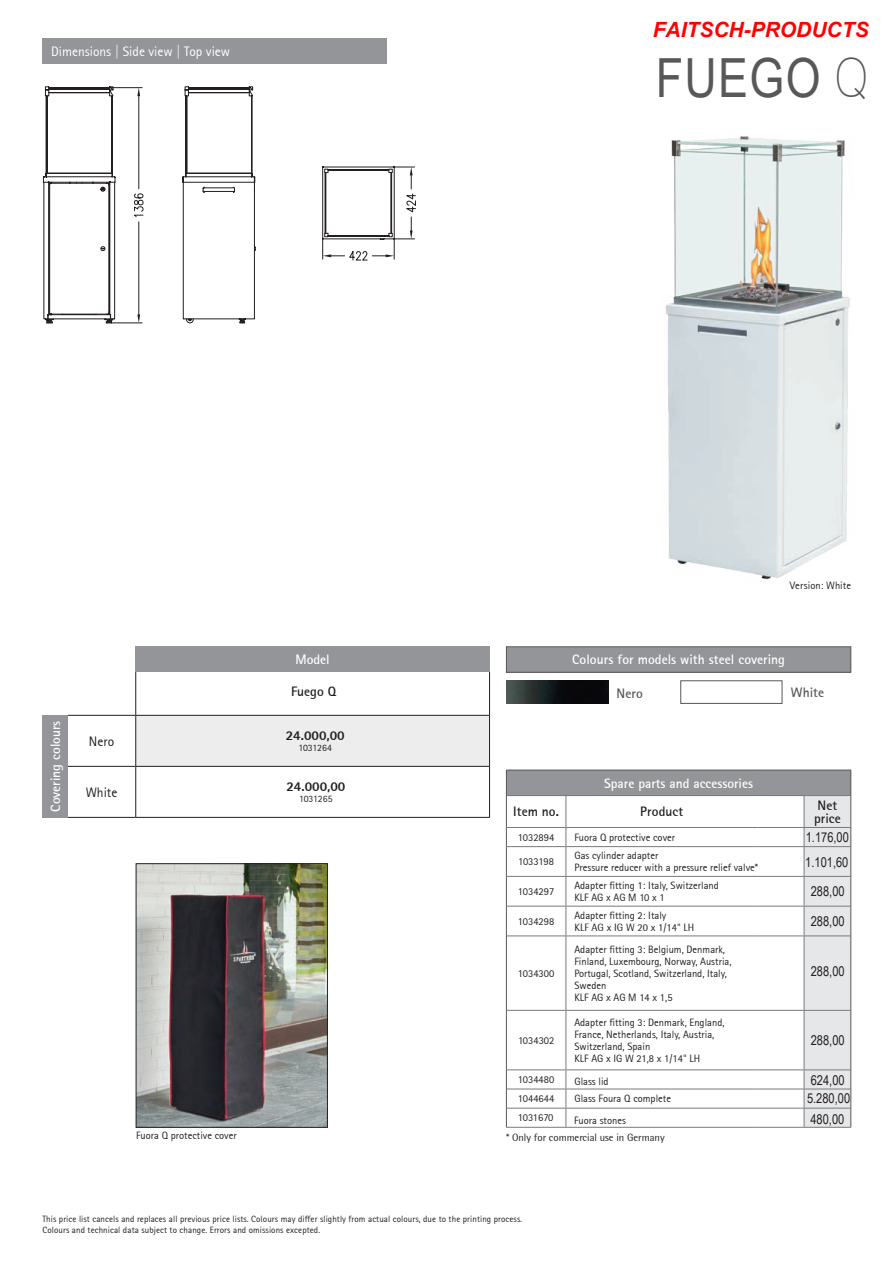
<style>
.page{position:relative;width:893px;height:1263px;background:#fff}
.page>*{position:absolute;margin:0;border:0;box-sizing:border-box;transform-origin:0 0}
.t1{font:54px "Arial";letter-spacing:.03em;color:#57585a;scale:.83 1}
.t2{font:italic 21px "Arial Bold";color:#f00}
.t3{font:700 13.5px "Rotis Sans Serif";color:#fff}
.t4{font:13.5px "Arial Narrow";color:#231f20}
.t5{font:700 13.5px/13.5px "Rotis Sans Serif";letter-spacing:.005em;color:#231f20}
.t6{font:13.5px "Rotis Sans Serif";color:#fff}
.t7{font:800 13.5px "Rotis Sans Serif";color:#231f20}
.t8{font:700 13.5px "Rotis Sans Serif";letter-spacing:.005em;color:#57585a}
.t9{font:13.5px "Rotis Sans Serif";color:#231f20}
.t10{font:10.5px/12px "Rotis Sans Serif";color:#231f20}
.t11{font:10.5px "Rotis Semi Sans";color:#231f20}
.t12{font:10.5px "Rotis Sans Serif";letter-spacing:-.02em;color:#231f20}
.t13{font:9.75px "Rotis Sans Serif";color:#231f20}
.t14{font:9px/10.5px "Rotis Sans Serif";letter-spacing:.01em;color:#231f20}
.s1{font-family:"Swiss 721 BT";font-weight:100}
.s2{font-family:"Helvetica Neue";font-weight:300;font-stretch:condensed}
</style>
<div class="page">
<img style="left:506px;top:680px;width:102px;height:24px">
<div style="left:680px;top:680px;width:102px;height:24px;border:1px solid #57585a"></div>
<img style="left:138px;top:865px;width:188px;height:260px">
<div style="left:136px;top:863px;width:192px;height:264px;border:1px solid #231f20"></div>
<div style="left:506px;top:647px;width:345px;height:25px;background:#939598"></div>
<div style="left:506px;top:646px;width:345px;height:27px;border:1px solid #57585a"></div>
<div style="left:506px;top:770px;width:345px;height:25px;background:#939598"></div>
<hr style="left:507px;top:795px;width:59px;height:1px;background:#787a7d">
<hr style="left:566px;top:795px;width:191px;height:1px;background:#787a7d">
<hr style="left:566px;top:796px;width:1px;height:31px;background:#787a7d">
<hr style="left:757px;top:795px;width:47px;height:1px;background:#787a7d">
<hr style="left:507px;top:827px;width:59px;height:1px;background:#787a7d">
<hr style="left:566px;top:827px;width:191px;height:1px;background:#787a7d">
<hr style="left:757px;top:827px;width:47px;height:1px;background:#787a7d">
<hr style="left:507px;top:846px;width:59px;height:1px;background:#787a7d">
<hr style="left:566px;top:846px;width:191px;height:1px;background:#787a7d">
<hr style="left:757px;top:846px;width:47px;height:1px;background:#787a7d">
<hr style="left:507px;top:876px;width:59px;height:1px;background:#787a7d">
<hr style="left:566px;top:876px;width:191px;height:1px;background:#787a7d">
<hr style="left:757px;top:876px;width:47px;height:1px;background:#787a7d">
<hr style="left:507px;top:906px;width:59px;height:1px;background:#787a7d">
<hr style="left:566px;top:906px;width:191px;height:1px;background:#787a7d">
<svg style="left:566px;top:828px;width:1px;height:107px"></svg>
<hr style="left:757px;top:906px;width:47px;height:1px;background:#787a7d">
<hr style="left:507px;top:935px;width:59px;height:1px;background:#787a7d">
<hr style="left:566px;top:935px;width:191px;height:1px;background:#787a7d">
<hr style="left:566px;top:936px;width:1px;height:74px;background:#787a7d">
<hr style="left:757px;top:935px;width:47px;height:1px;background:#787a7d">
<hr style="left:507px;top:1010px;width:59px;height:1px;background:#787a7d">
<hr style="left:566px;top:1010px;width:191px;height:1px;background:#787a7d">
<hr style="left:566px;top:1011px;width:1px;height:58px;background:#787a7d">
<hr style="left:757px;top:1010px;width:47px;height:1px;background:#787a7d">
<hr style="left:507px;top:1069px;width:59px;height:1px;background:#787a7d">
<hr style="left:566px;top:1069px;width:191px;height:1px;background:#787a7d">
<hr style="left:757px;top:1069px;width:47px;height:1px;background:#787a7d">
<hr style="left:507px;top:1089px;width:59px;height:1px;background:#787a7d">
<hr style="left:566px;top:1089px;width:191px;height:1px;background:#787a7d">
<hr style="left:757px;top:1089px;width:47px;height:1px;background:#787a7d">
<hr style="left:507px;top:1108px;width:59px;height:1px;background:#787a7d">
<hr style="left:566px;top:1108px;width:191px;height:1px;background:#787a7d">
<svg style="left:566px;top:1070px;width:1px;height:57px"></svg>
<hr style="left:757px;top:1108px;width:47px;height:1px;background:#787a7d">
<hr style="left:506px;top:1127px;width:60px;height:1px;background:#787a7d">
<hr style="left:566px;top:1127px;width:191px;height:1px;background:#787a7d">
<hr style="left:757px;top:1127px;width:47px;height:1px;background:#787a7d">
<hr style="left:804px;top:1127px;width:47px;height:1px;background:#787a7d">
<hr style="left:506px;top:770px;width:60px;height:1px;background:#57585a">
<svg style="left:506px;top:770px;width:1px;height:25px"></svg>
<hr style="left:566px;top:770px;width:191px;height:1px;background:#57585a">
<hr style="left:757px;top:770px;width:47px;height:1px;background:#57585a">
<hr style="left:506px;top:795px;width:1px;height:32px;background:#57585a">
<svg style="left:506px;top:827px;width:1px;height:49px"></svg>
<hr style="left:506px;top:876px;width:1px;height:30px;background:#57585a">
<hr style="left:506px;top:906px;width:1px;height:30px;background:#57585a">
<hr style="left:506px;top:936px;width:1px;height:74px;background:#57585a">
<hr style="left:506px;top:1010px;width:1px;height:60px;background:#57585a">
<svg style="left:506px;top:1070px;width:1px;height:57px"></svg>
<svg style="left:804px;top:770px;width:47px;height:357px;background:#d9dadd"></svg>
<div style="left:136px;top:715px;width:354px;height:51px;background:#ededee"></div>
<hr style="left:136px;top:715px;width:354px;height:1px;background:#231f20">
<hr style="left:136px;top:766px;width:354px;height:1px;background:#231f20">
<hr style="left:136px;top:817px;width:354px;height:1px;background:#231f20">
<hr style="left:68px;top:715px;width:68px;height:1px;background:#231f20">
<hr style="left:135px;top:716px;width:1px;height:50px;background:#231f20">
<hr style="left:489px;top:716px;width:1px;height:50px;background:#231f20">
<hr style="left:68px;top:766px;width:68px;height:1px;background:#231f20">
<hr style="left:135px;top:767px;width:1px;height:50px;background:#231f20">
<hr style="left:489px;top:767px;width:1px;height:50px;background:#231f20">
<hr style="left:68px;top:817px;width:68px;height:1px;background:#231f20">
<hr style="left:135px;top:671px;width:1px;height:44px;background:#231f20">
<hr style="left:489px;top:671px;width:1px;height:44px;background:#231f20">
<div style="left:135px;top:646px;width:355px;height:26px;background:#939598"></div>
<div style="left:43px;top:715px;width:25px;height:102px;background:#939598"></div>
<img style="left:666px;top:136px;width:184px;height:444px">
<svg style="left:42px;top:86px;width:374px;height:238px"></svg>
<div style="left:43px;top:38px;width:344px;height:26px;background:#939598"></div>
<p class="t6" style="left:51px;top:43px;width:181px">Dimensions | Side view | Top view</p>
<h2 class="t2" style="left:653px;top:18px;width:217px">FAITSCH-PRODUCTS</h2>
<h1 class="t1" style="left:656px;top:49px;width:257px">FUEGO <span class="s1">Q</span></h1>
<p class="t3" style="left:47px;top:812px;width:92px;rotate:-90deg">Covering colours</p>
<p class="t3" style="left:296px;top:651px;width:36px">Model</p>
<p class="t5" style="left:291px;top:684px;width:47px">Fuego Q</p>
<p class="t9" style="left:89px;top:733px;width:27px">Nero</p>
<p class="t7" style="left:286px;top:727px;width:61px">24.000,00</p>
<p class="t13" style="left:298px;top:742px;width:35px">1031264</p>
<p class="t9" style="left:86px;top:784px;width:33px">White</p>
<p class="t7" style="left:286px;top:778px;width:61px">24.000,00</p>
<p class="t13" style="left:299px;top:793px;width:35px">1031265</p>
<p class="t10" style="left:136px;top:1129px;width:102px">Fuora Q protective cover</p>
<p class="t10" style="left:790px;top:580px;width:63px">Version: White</p>
<p class="t3" style="left:572px;top:651px;width:214px">Colours for models with steel covering</p>
<p class="t8" style="left:617px;top:685px;width:28px">Nero</p>
<p class="t8" style="left:791px;top:684px;width:35px">White</p>
<p class="t3" style="left:604px;top:774px;width:150px">Spare parts and accessories</p>
<p class="t5" style="left:513px;top:805px;width:47px">Item no.</p>
<p class="t5" style="left:640px;top:805px;width:45px">Product</p>
<p class="t5" style="left:814px;top:798px;width:28px">Net price</p>
<p class="t10" style="left:518px;top:831px;width:38px">1032894</p>
<p class="t10" style="left:574px;top:831px;width:102px">Fuora Q protective cover</p>
<p class="t4" style="left:806px;top:829px;width:45px">1.176,00</p>
<p class="t10" style="left:574px;top:849px;width:85px">Gas cylinder adapter</p>
<p class="t10" style="left:518px;top:855px;width:37px">1033198</p>
<p class="t4" style="left:805px;top:855px;width:45px">1.101,60</p>
<p class="t10" style="left:574px;top:859px;width:185px;line-height:17.7px">Pressure reducer with a pressure relief valve*<br>Adapter fitting 1: Italy, Switzerland</p>
<p class="t10" style="left:518px;top:885px;width:38px">1034297</p>
<p class="t4" style="left:811px;top:883px;width:35px">288,00</p>
<p class="t10" style="left:574px;top:888px;width:93px;line-height:17.7px">KLF AG x AG M 10 x 1<br>Adapter fitting 2: Italy</p>
<p class="t10" style="left:518px;top:915px;width:38px">1034298</p>
<p class="t4" style="left:811px;top:913px;width:35px">288,00</p>
<p class="t11" style="left:574px;top:921px;width:121px">KLF AG x IG W 20 x 1/14<span class="s2">"</span> LH</p>
<p class="t10" style="left:574px;top:943px;width:159px">Adapter fitting 3: Belgium, Denmark,<br>Finland, Luxembourg, Norway, Austria,</p>
<p class="t4" style="left:811px;top:963px;width:35px">288,00</p>
<p class="t10" style="left:518px;top:967px;width:38px">1034300</p>
<p class="t10" style="left:574px;top:967px;width:154px">Portugal, Scotland, Switzerland, Italy,<br>Sweden<br>KLF AG x AG M 14 x 1,5</p>
<p class="t10" style="left:574px;top:1016px;width:152px">Adapter fitting 3: Denmark, England,<br>France, Netherlands, Italy, Austria,</p>
<p class="t10" style="left:518px;top:1034px;width:38px">1034302</p>
<p class="t4" style="left:811px;top:1032px;width:35px">288,00</p>
<p class="t10" style="left:574px;top:1040px;width:127px">Switzerland, Spain<br>KLF AG x IG W 21,8 x 1/14<span class="s2">"</span> LH</p>
<p class="t10" style="left:518px;top:1073px;width:38px">1034480</p>
<p class="t10" style="left:574px;top:1075px;width:36px">Glass lid</p>
<p class="t4" style="left:811px;top:1072px;width:35px">624,00</p>
<p class="t10" style="left:518px;top:1092px;width:38px">1044644</p>
<p class="t10" style="left:574px;top:1092px;width:98px">Glass Foura Q complete</p>
<p class="t4" style="left:807px;top:1091px;width:45px">5.280,00</p>
<p class="t12" style="left:518px;top:1111px;width:37px">1031670</p>
<p class="t10" style="left:574px;top:1114px;width:53px">Fuora stones</p>
<p class="t4" style="left:810px;top:1111px;width:35px">480,00</p>
<p class="t11" style="left:506px;top:1131px;width:160px">* Only for commercial use in Germany</p>
<p class="t14" style="left:43px;top:1214px;width:481px">This price list cancels and replaces all previous price lists. Colours may differ slightly from actual colours, due to the printing process.<br>Colours and technical data subject to change. Errors and omissions excepted.</p>
</div>
